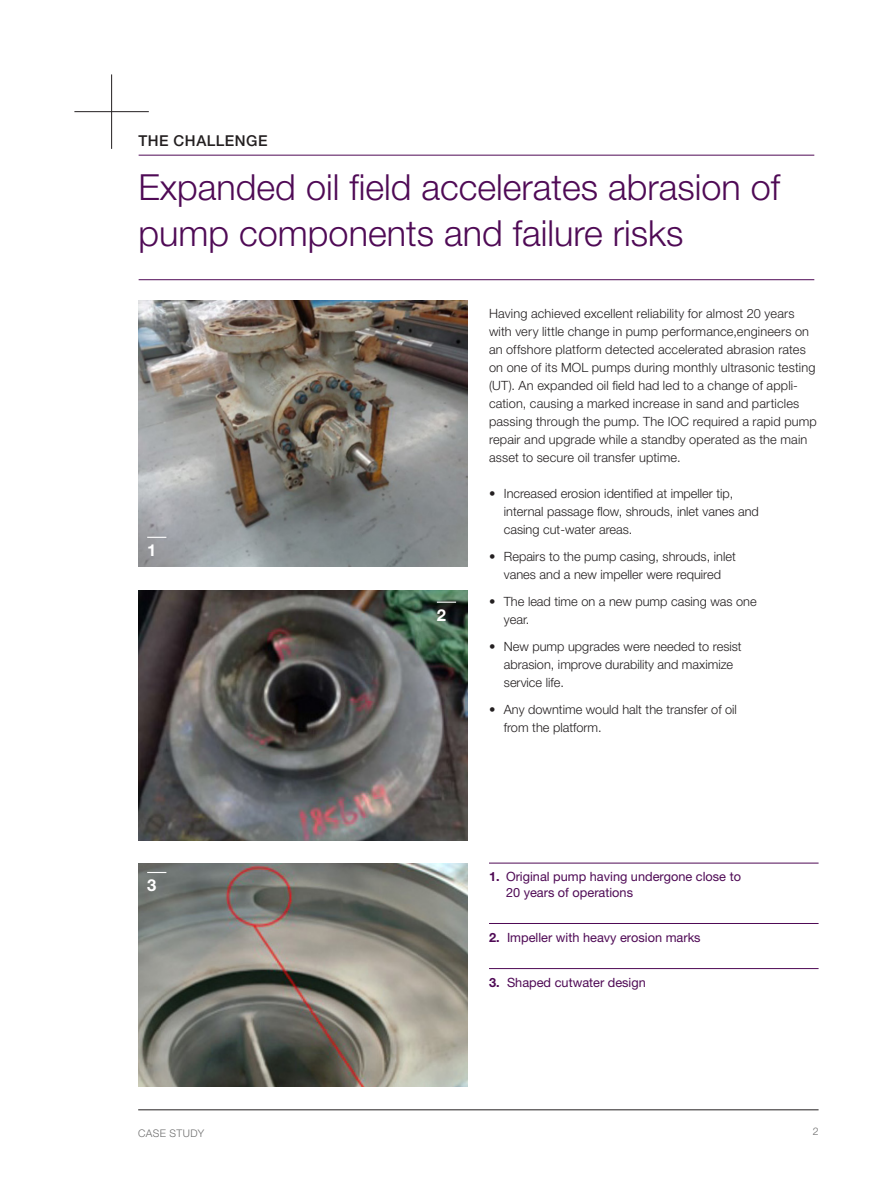
<style>
.page{position:relative;width:893px;height:1191px;background:#fff}
.page>*{position:absolute;margin:0;border:0;box-sizing:border-box;transform-origin:0 0}
.Challenge___solution{font:300 36px/45px "Helvetica Neue LT Pro";color:#4f0a55}
.Caption_number{font:700 16.5px "Helvetica Neue LT Pro";color:#fff}
.Challenge___solution-2{font:500 15px "Helvetica Neue LT Pro";letter-spacing:.035em;color:#231f20}
.t1{font:300 12.75px/18px "Helvetica Neue LT Pro";color:#231f20}
.Caption_8_5_pt{font:12.75px/15.3px "Helvetica Neue LT Pro";color:#4f0a55}
.t2{font:300 10.5px "Helvetica Neue LT Pro";letter-spacing:.035em;color:#6e6e6e}
.s1{font-weight:700}
</style>
<div class="page">
<hr style="left:138px;top:1109px;width:681px;height:1px;background:#231f20">
<hr style="left:74px;top:111px;width:75px;height:1px;background:#231f20">
<hr style="left:111px;top:74px;width:1px;height:75px;background:#231f20">
<hr style="left:139px;top:155px;width:675px;height:1px;background:#4f0a55">
<hr style="left:139px;top:279px;width:675px;height:1px;background:#4f0a55">
<img style="left:138px;top:590px;width:330px;height:250px">
<img style="left:138px;top:863px;width:330px;height:223px">
<img style="left:138px;top:301px;width:330px;height:265px">
<svg style="left:147px;top:537px;width:19px;height:1px"></svg>
<svg style="left:437px;top:601px;width:19px;height:2px"></svg>
<svg style="left:147px;top:872px;width:19px;height:1px"></svg>
<hr style="left:489px;top:863px;width:330px;height:1px;background:#4f0a55">
<hr style="left:489px;top:923px;width:330px;height:1px;background:#4f0a55">
<hr style="left:489px;top:968px;width:330px;height:1px;background:#4f0a55">
<p class="Challenge___solution-2" style="left:139px;top:132px;width:130px">THE CHALLENGE</p>
<p class="Challenge___solution" style="left:139px;top:164px;width:643px">Expanded oil field accelerates abrasion of pump components and failure risks</p>
<p class="Caption_number" style="left:147px;top:540px;width:11px">1</p>
<p class="Caption_number" style="left:437px;top:604px;width:11px">2</p>
<p class="t1" style="left:489px;top:304px;width:329px">Having achieved excellent reliability for almost 20 years with very little change in pump performance,engineers on an offshore platform detected accelerated abrasion rates on one of its MOL pumps during monthly ultrasonic testing (UT). An expanded oil field had led to a change of appli&shy;cation, causing a marked increase in sand and particles passing through the pump. The IOC required a rapid pump repair and upgrade while a standby operated as the main asset to secure oil transfer uptime.</p>
<p class="t1" style="left:504px;top:484px;width:257px;text-indent:-15px">• Increased erosion identified at impeller tip, internal passage flow, shrouds, inlet vanes and casing cut-water areas.</p>
<p class="t1" style="left:489px;top:547px;width:248px;text-align:center">• Repairs to the pump casing, shrouds, inlet vanes and a new impeller were required</p>
<p class="t1" style="left:504px;top:592px;width:254px;text-indent:-15px">• The lead time on a new pump casing was one year.</p>
<p class="t1" style="left:504px;top:637px;width:239px;text-indent:-15px">• New pump upgrades were needed to resist abrasion, improve durability and maximize service life.</p>
<p class="t1" style="left:504px;top:700px;width:235px;text-indent:-15px">• Any downtime would halt the transfer of oil from the platform.</p>
<p class="Caption_number" style="left:147px;top:875px;width:11px">3</p>
<p class="Caption_8_5_pt" style="left:506px;top:869px;width:236px;text-indent:-17px"><span class="s1">1.</span> Original pump having undergone close to<br>20 years of operations</p>
<p class="Caption_8_5_pt" style="left:489px;top:929px;width:213px"><span class="s1">2.</span> Impeller with heavy erosion marks</p>
<p class="Caption_8_5_pt" style="left:489px;top:974px;width:158px"><span class="s1">3.</span> Shaped cutwater design</p>
<p class="t2" style="left:138px;top:1126px;width:67px">CASE STUDY</p>
<p class="t2" style="left:813px;top:1124px;width:7px">2</p>
</div>
